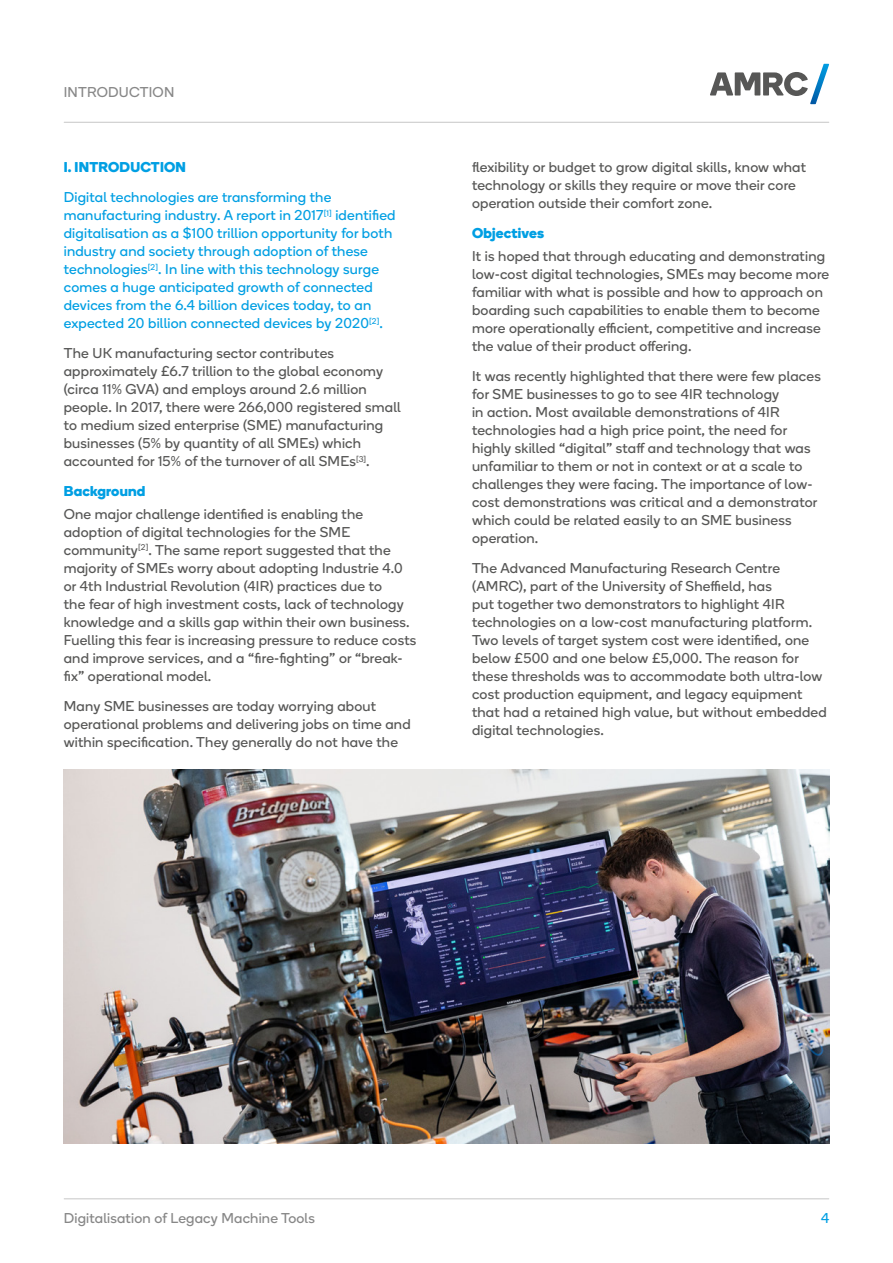
<style>
.page{position:relative;width:893px;height:1263px;background:#fff}
.page>*{position:absolute;margin:0;border:0;box-sizing:border-box;transform-origin:0 0}
.t1{font:14.25px/18px "Boing";letter-spacing:.015em;color:#575756}
.t2{font:14.25px/18px "Boing";letter-spacing:.015em;color:#009fe3}
.t3{font:14.25px "Boing";letter-spacing:.015em;color:#878787}
.t4{font:700 14.25px "Boing";letter-spacing:.015em;color:#009fe3}
</style>
<div class="page">
<hr style="left:64px;top:1198px;width:765px;height:1px;background:#c6c6c6">
<img style="left:64px;top:770px;width:765px;height:374px">
<svg style="left:710px;top:64px;width:119px;height:40px"></svg>
<hr style="left:64px;top:122px;width:765px;height:1px;background:#c6c6c6">
<p class="t3" style="left:64px;top:83px;width:112px">INTRODUCTION</p>
<p class="t4" style="left:64px;top:157px;width:124px">I. INTRODUCTION</p>
<p class="t2" style="left:64px;top:188px;width:333px">Digital technologies are transforming the manufacturing industry. A report in 2017<sup>[1]</sup> identified digitalisation as a $100 trillion opportunity for both industry and society through adoption of these technologies<sup>[2]</sup>. In line with this technology surge comes a huge anticipated growth of connected devices from the 6.4 billion devices today, to an expected 20 billion connected devices by 2020<sup>[2]</sup>.</p>
<p class="t1" style="left:64px;top:344px;width:338px">The UK manufacturing sector contributes approximately £6.7 trillion to the global economy (circa 11% GVA) and employs around 2.6 million people. In 2017, there were 266,000 registered small to medium sized enterprise (SME) manufacturing businesses (5% by quantity of all SMEs) which accounted for 15% of the turnover of all SMEs<sup>[3]</sup>.</p>
<p class="t4" style="left:64px;top:481px;width:83px">Background</p>
<p class="t1" style="left:64px;top:504px;width:354px">One major challenge identified is enabling the adoption of digital technologies for the SME community<sup>[2]</sup>. The same report suggested that the majority of SMEs worry about adopting Industrie 4.0 or 4th Industrial Revolution (4IR) practices due to<br>the fear of high investment costs, lack of technology knowledge and a skills gap within their own business.<br>Fuelling this fear is increasing pressure to reduce costs and improve services, and a “fire-fighting” or “break&shy;fix” operational model.</p>
<p class="t1" style="left:64px;top:696px;width:348px">Many SME businesses are today worrying about operational problems and delivering jobs on time and within specification. They generally do not have the</p>
<p class="t1" style="left:472px;top:158px;width:336px">flexibility or budget to grow digital skills, know what technology or skills they require or move their core operation outside their comfort zone.</p>
<p class="t4" style="left:472px;top:223px;width:74px">Objectives</p>
<p class="t1" style="left:472px;top:246px;width:359px">It is hoped that through educating and demonstrating low-cost digital technologies, SMEs may become more familiar with what is possible and how to approach on boarding such capabilities to enable them to become more operationally efficient, competitive and increase the value of their product offering.</p>
<p class="t1" style="left:472px;top:366px;width:350px">It was recently highlighted that there were few places for SME businesses to go to see 4IR technology<br>in action. Most available demonstrations of 4IR technologies had a high price point, the need for highly skilled “digital” staff and technology that was unfamiliar to them or not in context or at a scale to challenges they were facing. The importance of low&shy;cost demonstrations was critical and a demonstrator which could be related easily to an SME business operation.</p>
<p class="t1" style="left:472px;top:558px;width:356px">The Advanced Manufacturing Research Centre (AMRC), part of the University of Sheffield, has<br>put together two demonstrators to highlight 4IR technologies on a low-cost manufacturing platform.<br>Two levels of target system cost were identified, one below £500 and one below £5,000. The reason for these thresholds was to accommodate both ultra-low cost production equipment, and legacy equipment that had a retained high value, but without embedded digital technologies.</p>
<p class="t3" style="left:64px;top:1208px;width:253px">Digitalisation of Legacy Machine Tools</p>
<p class="t2" style="left:821px;top:1208px;width:10px">4</p>
</div>
